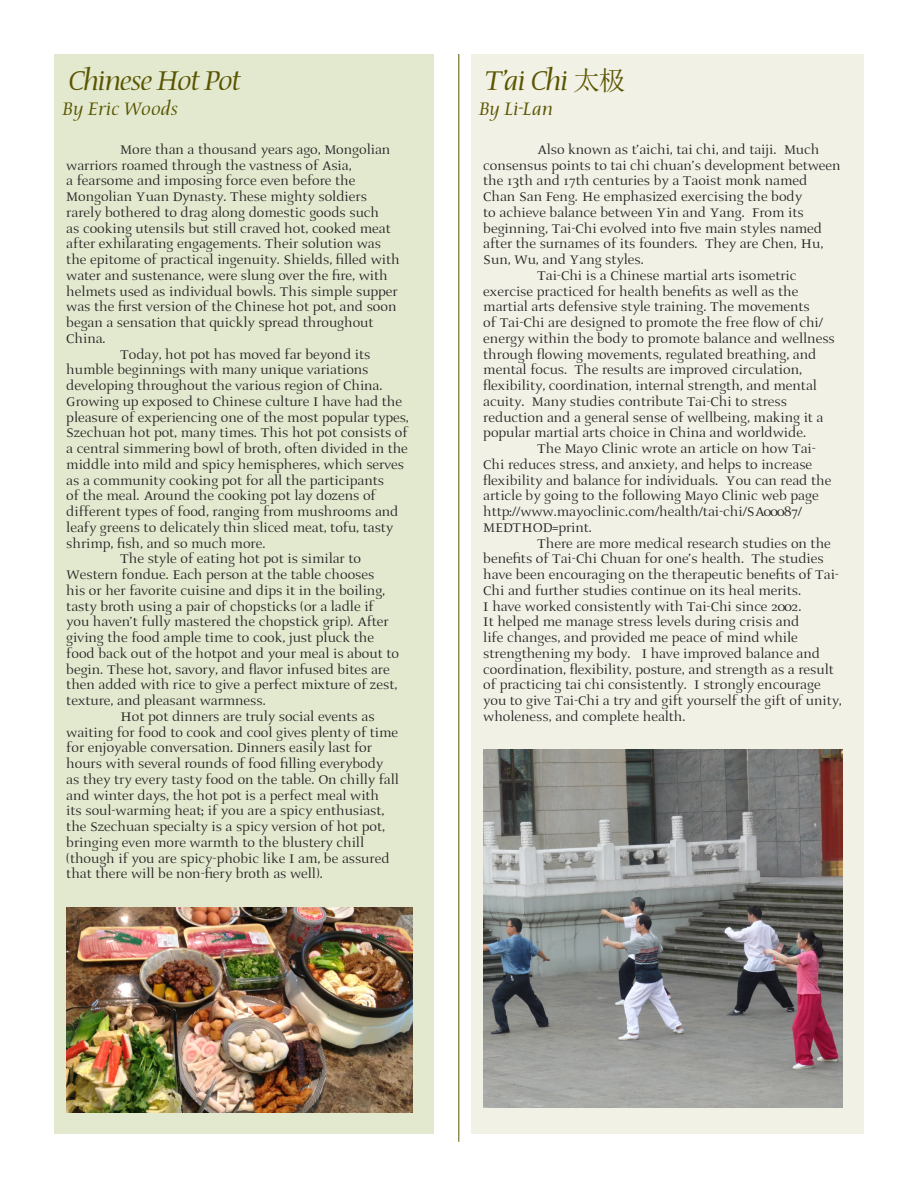
<style>
.page{position:relative;width:918px;height:1188px;background:#fff}
.page>*{position:absolute;margin:0;border:0;box-sizing:border-box;transform-origin:0 0}
.t1{font:italic 36px "AI Prospera II";letter-spacing:-.03em;color:#5a5500}
.t2{font:italic 24px "AI Prospera II";color:#5a5500}
.t3{font:16.5px "AI Prospera II";color:#231f20}
</style>
<div class="page">
<div style="left:54px;top:54px;width:379px;height:1080px;background:#e2e9cf"></div>
<div style="left:471px;top:54px;width:393px;height:1080px;background:#f2f1e6"></div>
<img style="left:483px;top:749px;width:359px;height:359px">
<img style="left:66px;top:907px;width:347px;height:205px">
<hr style="left:459px;top:54px;width:1px;height:1088px;background:#5a5500">
<h1 class="t1" style="left:62px;top:57px;width:180px">¬¬Chinese Hot Pot</h1>
<h2 class="t2" style="left:62px;top:92px;width:117px">By Eric Woods</h2>
<p class="t3" style="left:120px;top:142px;width:271px">More than a thousand years ago, Mongolian</p>
<p class="t3" style="left:66px;top:158px;width:287px">warriors roamed through the vastness of Asia,</p>
<p class="t3" style="left:66px;top:174px;width:291px">a fearsome and imposing force even before the</p>
<p class="t3" style="left:66px;top:190px;width:302px">Mongolian Yuan Dynasty. These mighty soldiers</p>
<p class="t3" style="left:66px;top:205px;width:314px">rarely bothered to drag along domestic goods such</p>
<p class="t3" style="left:66px;top:221px;width:326px">as cooking utensils but still craved hot, cooked meat</p>
<p class="t3" style="left:66px;top:237px;width:316px">after exhilarating engagements. Their solution was</p>
<p class="t3" style="left:66px;top:253px;width:335px">the epitome of practical ingenuity. Shields, filled with</p>
<p class="t3" style="left:66px;top:268px;width:323px">water and sustenance, were slung over the fire, with</p>
<p class="t3" style="left:66px;top:284px;width:333px">helmets used as individual bowls. This simple supper</p>
<p class="t3" style="left:66px;top:300px;width:332px">was the first version of the Chinese hot pot, and soon</p>
<p class="t3" style="left:66px;top:316px;width:309px">began a sensation that quickly spread throughout</p>
<p class="t3" style="left:66px;top:331px;width:41px">China.</p>
<p class="t3" style="left:120px;top:347px;width:252px">Today, hot pot has moved far beyond its</p>
<p class="t3" style="left:66px;top:363px;width:304px">humble beginnings with many unique variations</p>
<p class="t3" style="left:66px;top:379px;width:318px">developing throughout the various region of China.</p>
<p class="t3" style="left:66px;top:394px;width:337px">Growing up exposed to Chinese culture I have had the</p>
<p class="t3" style="left:66px;top:410px;width:344px">pleasure of experiencing one of the most popular types,</p>
<p class="t3" style="left:66px;top:426px;width:343px">Szechuan hot pot, many times. This hot pot consists of</p>
<p class="t3" style="left:66px;top:442px;width:343px">a central simmering bowl of broth, often divided in the</p>
<p class="t3" style="left:66px;top:457px;width:339px">middle into mild and spicy hemispheres, which serves</p>
<p class="t3" style="left:66px;top:473px;width:319px">as a community cooking pot for all the participants</p>
<p class="t3" style="left:66px;top:489px;width:311px">of the meal. Around the cooking pot lay dozens of</p>
<p class="t3" style="left:66px;top:505px;width:334px">different types of food, ranging from mushrooms and</p>
<p class="t3" style="left:66px;top:520px;width:328px">leafy greens to delicately thin sliced meat, tofu, tasty</p>
<p class="t3" style="left:66px;top:536px;width:201px">shrimp, fish, and so much more.</p>
<p class="t3" style="left:120px;top:552px;width:242px">The style of eating hot pot is similar to</p>
<p class="t3" style="left:66px;top:568px;width:310px">Western fondue. Each person at the table chooses</p>
<p class="t3" style="left:66px;top:583px;width:320px">his or her favorite cuisine and dips it in the boiling,</p>
<p class="t3" style="left:66px;top:599px;width:309px">tasty broth using a pair of chopsticks (or a ladle if</p>
<p class="t3" style="left:66px;top:615px;width:324px">you haven’t fully mastered the chopstick grip). After</p>
<p class="t3" style="left:66px;top:631px;width:309px">giving the food ample time to cook, just pluck the</p>
<p class="t3" style="left:66px;top:646px;width:334px">food back out of the hotpot and your meal is about to</p>
<p class="t3" style="left:66px;top:662px;width:325px">begin. These hot, savory, and flavor infused bites are</p>
<p class="t3" style="left:66px;top:678px;width:332px">then added with rice to give a perfect mixture of zest,</p>
<p class="t3" style="left:66px;top:694px;width:201px">texture, and pleasant warmness.</p>
<p class="t3" style="left:120px;top:709px;width:256px">Hot pot dinners are truly social events as</p>
<p class="t3" style="left:66px;top:725px;width:333px">waiting for food to cook and cool gives plenty of time</p>
<p class="t3" style="left:66px;top:741px;width:307px">for enjoyable conversation. Dinners easily last for</p>
<p class="t3" style="left:66px;top:757px;width:318px">hours with several rounds of food filling everybody</p>
<p class="t3" style="left:66px;top:772px;width:334px">as they try every tasty food on the table. On chilly fall</p>
<p class="t3" style="left:66px;top:788px;width:314px">and winter days, the hot pot is a perfect meal with</p>
<p class="t3" style="left:66px;top:804px;width:320px">its soul-warming heat; if you are a spicy enthusiast,</p>
<p class="t3" style="left:66px;top:820px;width:320px">the Szechuan specialty is a spicy version of hot pot,</p>
<p class="t3" style="left:66px;top:835px;width:299px">bringing even more warmth to the blustery chill</p>
<p class="t3" style="left:66px;top:851px;width:325px">(though if you are spicy-phobic like I am, be assured</p>
<p class="t3" style="left:66px;top:867px;width:258px">that there will be non-fiery broth as well).</p>
<h1 class="t1" style="left:479px;top:57px;width:91px">¬¬T’ai Chi</h1>
<h2 class="t2" style="left:479px;top:92px;width:75px">By Li-Lan</h2>
<p class="t3" style="left:537px;top:142px;width:283px">Also known as t’aichi, tai chi, and taiji. Much</p>
<p class="t3" style="left:483px;top:158px;width:359px">consensus points to tai chi chuan’s development between</p>
<p class="t3" style="left:483px;top:174px;width:325px">the 13th and 17th centuries by a Taoist monk named</p>
<p class="t3" style="left:483px;top:190px;width:320px">Chan San Feng. He emphasized exercising the body</p>
<p class="t3" style="left:483px;top:205px;width:322px">to achieve balance between Yin and Yang. From its</p>
<p class="t3" style="left:483px;top:221px;width:340px">beginning, Tai-Chi evolved into five main styles named</p>
<p class="t3" style="left:483px;top:237px;width:341px">after the surnames of its founders. They are Chen, Hu,</p>
<p class="t3" style="left:483px;top:253px;width:162px">Sun, Wu, and Yang styles.</p>
<p class="t3" style="left:537px;top:268px;width:261px">Tai-Chi is a Chinese martial arts isometric</p>
<p class="t3" style="left:483px;top:284px;width:317px">exercise practiced for health benefits as well as the</p>
<p class="t3" style="left:483px;top:300px;width:328px">martial arts defensive style training. The movements</p>
<p class="t3" style="left:483px;top:316px;width:341px">of Tai-Chi are designed to promote the free flow of chi/</p>
<p class="t3" style="left:483px;top:331px;width:353px">energy within the body to promote balance and wellness</p>
<p class="t3" style="left:483px;top:347px;width:335px">through flowing movements, regulated breathing, and</p>
<p class="t3" style="left:483px;top:363px;width:320px">mental focus. The results are improved circulation,</p>
<p class="t3" style="left:483px;top:379px;width:335px">flexibility, coordination, internal strength, and mental</p>
<p class="t3" style="left:483px;top:394px;width:305px">acuity. Many studies contribute Tai-Chi to stress</p>
<p class="t3" style="left:483px;top:410px;width:342px">reduction and a general sense of wellbeing, making it a</p>
<p class="t3" style="left:483px;top:426px;width:324px">popular martial arts choice in China and worldwide.</p>
<p class="t3" style="left:537px;top:442px;width:280px">The Mayo Clinic wrote an article on how Tai-</p>
<p class="t3" style="left:483px;top:457px;width:330px">Chi reduces stress, and anxiety, and helps to increase</p>
<p class="t3" style="left:483px;top:473px;width:350px">flexibility and balance for individuals. You can read the</p>
<p class="t3" style="left:483px;top:489px;width:337px">article by going to the following Mayo Clinic web page</p>
<p class="t3" style="left:483px;top:505px;width:320px">http://www.mayoclinic.com/health/tai-chi/SA00087/</p>
<p class="t3" style="left:483px;top:520px;width:110px">MEDTHOD=print.</p>
<p class="t3" style="left:537px;top:536px;width:295px">There are more medical research studies on the</p>
<p class="t3" style="left:483px;top:552px;width:342px">benefits of Tai-Chi Chuan for one’s health. The studies</p>
<p class="t3" style="left:483px;top:568px;width:357px">have been encouraging on the therapeutic benefits of Tai-</p>
<p class="t3" style="left:483px;top:583px;width:320px">Chi and further studies continue on its heal merits.</p>
<p class="t3" style="left:483px;top:599px;width:320px">I have worked consistently with Tai-Chi since 2002.</p>
<p class="t3" style="left:483px;top:615px;width:318px">It helped me manage stress levels during crisis and</p>
<p class="t3" style="left:483px;top:631px;width:316px">life changes, and provided me peace of mind while</p>
<p class="t3" style="left:483px;top:646px;width:338px">strengthening my body. I have improved balance and</p>
<p class="t3" style="left:483px;top:662px;width:352px">coordination, flexibility, posture, and strength as a result</p>
<p class="t3" style="left:483px;top:678px;width:339px">of practicing tai chi consistently. I strongly encourage</p>
<p class="t3" style="left:483px;top:694px;width:360px">you to give Tai-Chi a try and gift yourself the gift of unity,</p>
<p class="t3" style="left:483px;top:709px;width:204px">wholeness, and complete health.</p>
</div>
